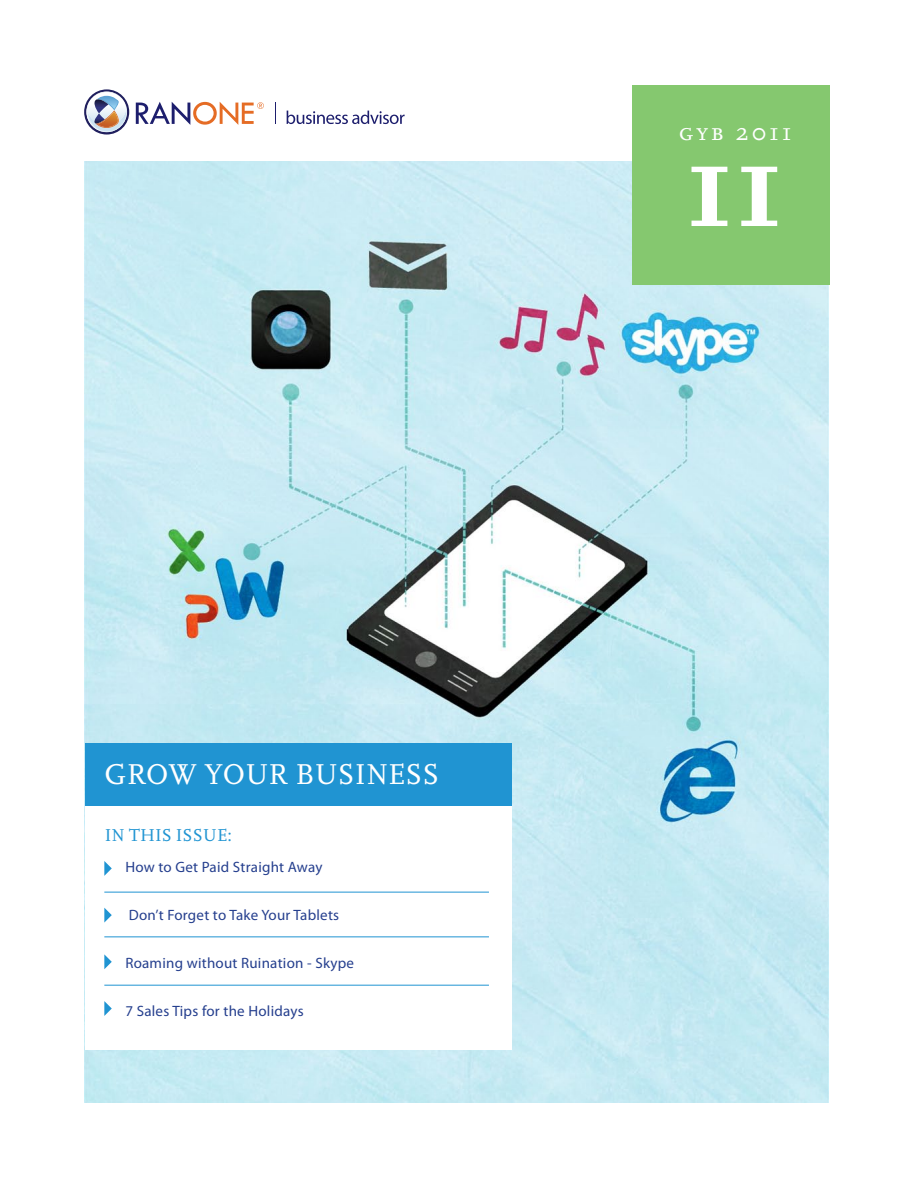
<style>
.page{position:relative;width:918px;height:1188px;background:#fff}
.page>*{position:absolute;margin:0;border:0;box-sizing:border-box;transform-origin:0 0}
.t1{font:700 128.7px "Scala";color:#fff}
.t2{font:30px "Scala";color:#fff}
.t3{font:25.5px "Scala Caps";letter-spacing:.1em;color:#fff}
.t4{font:18px "Scala";letter-spacing:.005em;color:#2094d2}
.index_menu{font:15px "Myriad Pro";letter-spacing:.015em;color:#253f8e}
</style>
<div class="page">
<img style="left:85px;top:162px;width:743px;height:941px">
<div style="left:85px;top:775px;width:426px;height:274px;background:#fff"></div>
<div style="left:632px;top:85px;width:198px;height:200px;background:#85c86f"></div>
<svg style="left:136px;top:102px;width:128px;height:23px"></svg>
<svg style="left:84px;top:89px;width:45px;height:46px"></svg>
<svg style="left:287px;top:111px;width:118px;height:13px"></svg>
<svg style="left:275px;top:102px;width:1px;height:22px"></svg>
<div style="left:85px;top:744px;width:426px;height:62px;background:#2094d2"></div>
<svg style="left:104px;top:861px;width:8px;height:15px"></svg>
<svg style="left:104px;top:908px;width:8px;height:15px"></svg>
<svg style="left:104px;top:1001px;width:8px;height:15px"></svg>
<svg style="left:104px;top:954px;width:8px;height:15px"></svg>
<hr style="left:104px;top:892px;width:385px;height:1px;background:#2094d2">
<hr style="left:104px;top:937px;width:385px;height:1px;background:#2094d2">
<hr style="left:104px;top:985px;width:385px;height:1px;background:#2094d2">
<p class="t2" style="left:104px;top:757px;width:336px">GROW YOUR BUSINESS</p>
<p class="t4" style="left:105px;top:826px;width:129px">IN THIS ISSUE:</p>
<p class="index_menu" style="left:125px;top:857px;width:199px">How to Get Paid Straight Away</p>
<p class="index_menu" style="left:129px;top:905px;width:212px">Don’t Forget to Take Your Tablets</p>
<p class="index_menu" style="left:125px;top:953px;width:230px">Roaming without Ruination - Skype</p>
<p class="index_menu" style="left:125px;top:1001px;width:180px">7 Sales Tips for the Holidays</p>
<p class="t3" style="left:679px;top:118px;width:114px">gyb 2011</p>
<p class="t1" style="left:685px;top:111px;width:101px">11</p>
</div>
